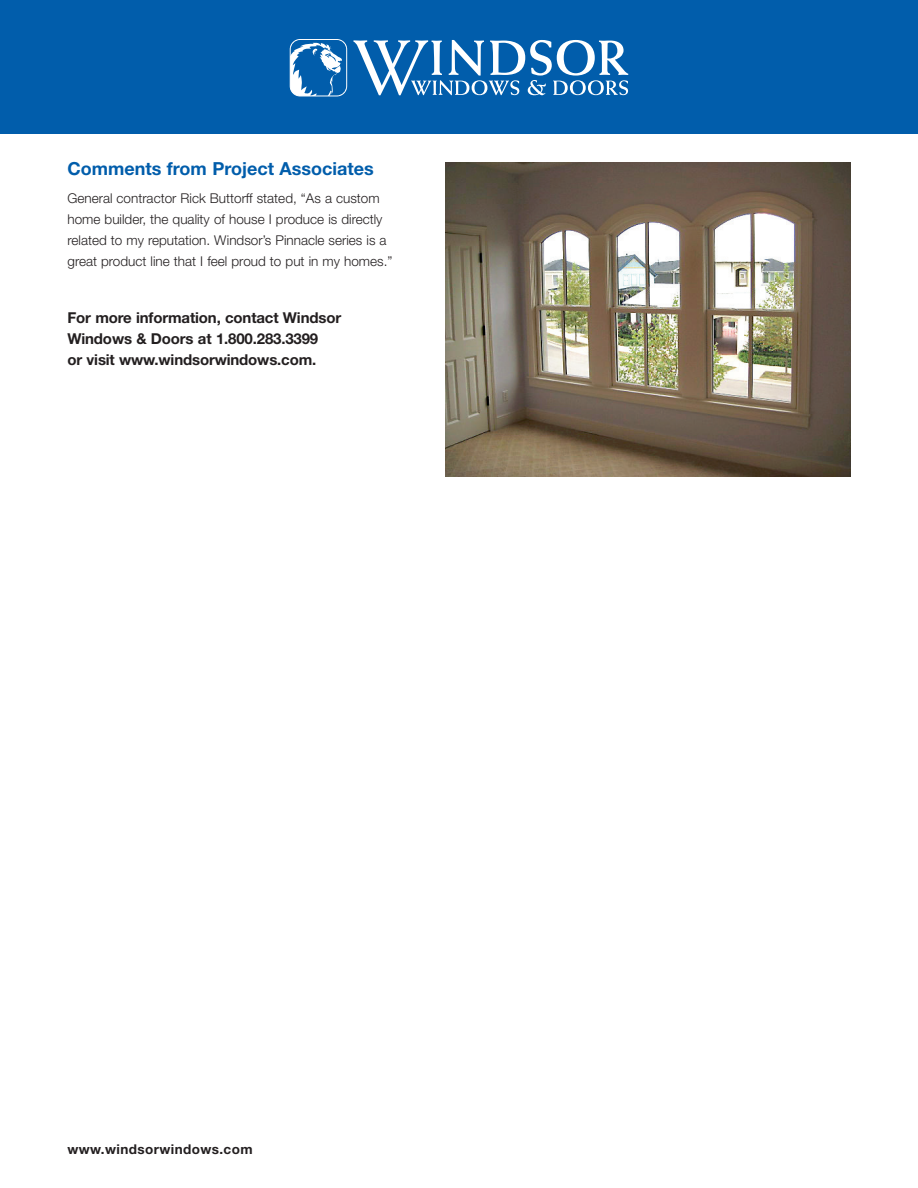
<style>
.page{position:relative;width:918px;height:1188px;background:#fff}
.page>*{position:absolute;margin:0;border:0;box-sizing:border-box;transform-origin:0 0}
.Subhead{font:700 18px "Helvetica Neue LT Std";color:#015dab}
.CTA{font:700 15px/21px "Helvetica Neue LT Std";letter-spacing:-.01em;color:#231f20}
.Body_Copy{font:300 13.5px/21px "Helvetica Neue LT Std";color:#231f20}
.t1{font:700 13.5px "Helvetica Neue LT Std";letter-spacing:.03em;color:#231f20}
</style>
<div class="page">
<div style="left:0;top:0;width:918px;height:134px;background:#015dab"></div>
<svg style="left:353px;top:40px;width:275px;height:55px"></svg>
<svg style="left:290px;top:39px;width:57px;height:58px"></svg>
<img style="left:445px;top:162px;width:405px;height:314px">
<p class="Subhead" style="left:68px;top:157px;width:308px">Comments from Project Associates</p>
<p class="Body_Copy" style="left:68px;top:187px;width:326px">General contractor Rick Buttorff stated, “As a custom home builder, the quality of house I produce is directly related to my reputation. Windsor’s Pinnacle series is a great product line that I feel proud to put in my homes.”</p>
<p class="CTA" style="left:68px;top:307px;width:275px">For more information, contact Windsor<br>Windows &amp; Doors at 1.800.283.3399<br>or visit www.windsorwindows.com.</p>
<p class="t1" style="left:68px;top:1141px;width:187px">www.windsorwindows.com</p>
</div>
